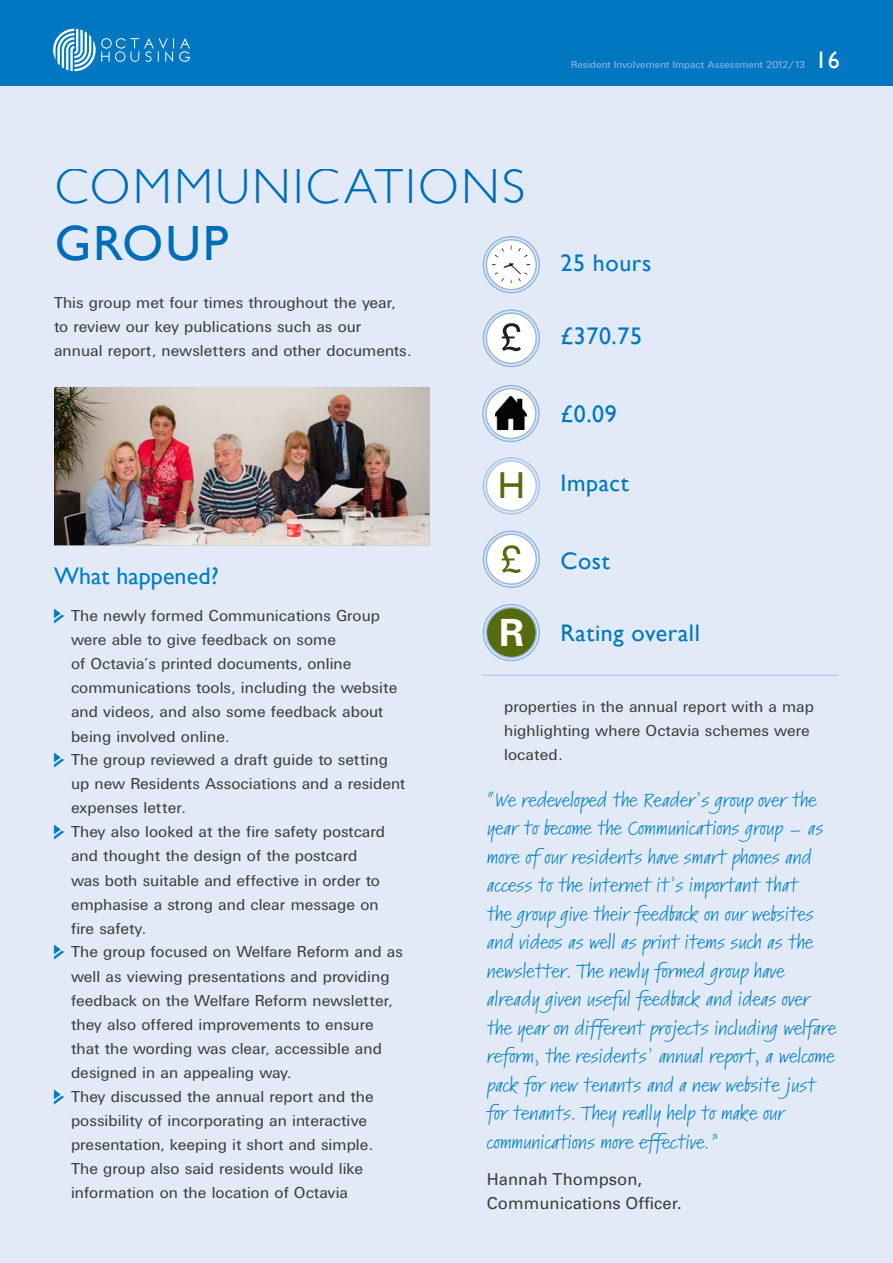
<style>
.page{position:relative;width:893px;height:1263px;background:#e1eaf6}
.page>*{position:absolute;margin:0;border:0;box-sizing:border-box;transform-origin:0 0}
.t1{font:300 49.5px "Gill Sans";letter-spacing:.05em;color:#0077c0}
.t2{font:49.5px "Gill Sans";letter-spacing:.05em;color:#0077c0}
.t3{font:37.5px "Gill Sans";color:#556b0e}
.t4{font:700 37.5px "Univers";color:#fff}
.Regular_Sub-Header{font:24px "Gill Sans";letter-spacing:.025em;color:#0077c0}
.Body_Copy{font:24px "Gill Sans";letter-spacing:.005em;color:#007ec4}
.t5{font:24px "Gill Sans";color:#fff}
.Body_Copy-2{font:semi-expanded 18px/28.5px "Kremlin Pro";letter-spacing:.005em;color:#007ec4}
.Bulleted_List{font:16.5px/24px "Univers DTC";letter-spacing:.005em;color:#3e3e3f}
.Body_Copy-3{font:16.5px/24px "Univers DTC";letter-spacing:.005em;color:#3e3e3f}
.Body_Copy-4{font:16.5px/24px "Univers";letter-spacing:.005em;color:#3e3e3f}
.t6{font:10.5px "Univers DTC";letter-spacing:.005em;color:#94b7e0}
.s1{font-family:"Pointers";color:#0077c0}
</style>
<div class="page">
<div style="left:0;top:0;width:893px;height:85px;background:#0077c0"></div>
<img style="left:54px;top:387px;width:375px;height:158px">
<svg style="left:53px;top:29px;width:137px;height:42px"></svg>
<hr style="left:483px;top:675px;width:356px;height:1px;background:#adc6e7">
<svg style="left:486px;top:240px;width:50px;height:50px"></svg>
<div style="left:483px;top:236px;width:57px;height:57px;border:1px solid #94b7e0;border-radius:50%"></div>
<div style="left:486px;top:239px;width:51px;height:51px;border:1px solid #94b7e0;border-radius:50%"></div>
<img style="left:492px;top:246px;width:38px;height:37px">
<div style="left:486px;top:461px;width:50px;height:50px;background:#fff;border-radius:50%"></div>
<div style="left:483px;top:457px;width:57px;height:57px;border:1px solid #adc6e7;border-radius:50%"></div>
<div style="left:486px;top:460px;width:51px;height:51px;border:1px solid #adc6e7;border-radius:50%"></div>
<div style="left:486px;top:313px;width:50px;height:50px;background:#fff;border-radius:50%"></div>
<div style="left:483px;top:309px;width:57px;height:58px;border:1px solid #94b7e0;border-radius:50%"></div>
<div style="left:486px;top:312px;width:51px;height:52px;border:1px solid #94b7e0;border-radius:50%"></div>
<svg style="left:502px;top:323px;width:19px;height:28px"></svg>
<div style="left:486px;top:534px;width:50px;height:50px;background:#fff;border-radius:50%"></div>
<div style="left:483px;top:530px;width:57px;height:58px;border:1px solid #94b7e0;border-radius:50%"></div>
<div style="left:486px;top:533px;width:51px;height:52px;border:1px solid #94b7e0;border-radius:50%"></div>
<svg style="left:502px;top:545px;width:19px;height:28px"></svg>
<div style="left:486px;top:608px;width:50px;height:49px;background:#556b0e;border-radius:50%"></div>
<div style="left:483px;top:604px;width:57px;height:57px;border:1px solid #94b7e0;border-radius:50%"></div>
<div style="left:486px;top:607px;width:51px;height:51px;border:1px solid #94b7e0;border-radius:50%"></div>
<div style="left:486px;top:389px;width:50px;height:49px;background:#fff;border-radius:50%"></div>
<div style="left:482px;top:385px;width:58px;height:57px;border:1px solid #94b7e0;border-radius:50%"></div>
<div style="left:485px;top:388px;width:52px;height:51px;border:1px solid #94b7e0;border-radius:50%"></div>
<img style="left:496px;top:396px;width:30px;height:34px">
<p class="t6" style="left:571px;top:59px;width:236px">Resident Involvement Impact Assessment 2012/13</p>
<p class="t5" style="left:815px;top:46px;width:26px">16</p>
<h1 class="t1" style="left:54px;top:159px;width:473px">COMMUNICATIONS</h1>
<h1 class="t2" style="left:54px;top:215px;width:176px">GROUP</h1>
<p class="Body_Copy-3" style="left:54px;top:290px;width:359px">This group met four times throughout the year, to review our key publications such as our annual report, newsletters and other documents.</p>
<p class="Regular_Sub-Header" style="left:560px;top:248px;width:92px">25 hours</p>
<p class="Regular_Sub-Header" style="left:560px;top:322px;width:83px">£370.75</p>
<p class="Regular_Sub-Header" style="left:560px;top:399px;width:58px">£0.09</p>
<p class="Body_Copy" style="left:54px;top:562px;width:166px">What happened?</p>
<p class="Bulleted_List" style="left:71px;top:604px;width:328px;text-indent:-17px"><span class="s1">j</span> The newly formed Communications Group were able to give feedback on some<br>of Octavia’s printed documents, online communications tools, including the website and videos, and also some feedback about being involved online.</p>
<p class="Bulleted_List" style="left:71px;top:748px;width:336px;text-indent:-17px"><span class="s1">j</span> The group reviewed a draft guide to setting up new Residents Associations and a resident expenses letter.</p>
<p class="Bulleted_List" style="left:71px;top:820px;width:316px;text-indent:-17px"><span class="s1">j</span> They also looked at the fire safety postcard and thought the design of the postcard was both suitable and effective in order to emphasise a strong and clear message on fire safety.</p>
<p class="Bulleted_List" style="left:71px;top:940px;width:333px;text-indent:-17px"><span class="s1">j</span> The group focused on Welfare Reform and as well as viewing presentations and providing feedback on the Welfare Reform newsletter, they also offered improvements to ensure that the wording was clear, accessible and designed in an appealing way.</p>
<p class="Bulleted_List" style="left:71px;top:1084px;width:304px;text-indent:-17px"><span class="s1">j</span> They discussed the annual report and the possibility of incorporating an interactive presentation, keeping it short and simple.<br>The group also said residents would like information on the location of Octavia</p>
<p class="t3" style="left:498px;top:463px;width:29px">H</p>
<p class="Regular_Sub-Header" style="left:560px;top:469px;width:70px">Impact</p>
<p class="Regular_Sub-Header" style="left:560px;top:547px;width:51px">Cost</p>
<p class="t4" style="left:499px;top:610px;width:27px">R</p>
<p class="Regular_Sub-Header" style="left:560px;top:618px;width:141px">Rating overall</p>
<p class="Bulleted_List" style="left:504px;top:694px;width:311px">properties in the annual report with a map highlighting where Octavia schemes were located.</p>
<p class="Body_Copy-2" style="left:487px;top:786px;width:351px">“We redeveloped the Reader’s group over the year to become the Communications group – as more of our residents have smart phones and access to the internet it’s important that<br>the group give their feedback on our websites and videos as well as print items such as the newsletter. The newly formed group have already given useful feedback and ideas over the year on different projects including welfare reform, the residents’ annual report, a welcome pack for new tenants and a new website just for tenants. They really help to make our communications more effective.”</p>
<p class="Body_Copy-4" style="left:487px;top:1168px;width:196px">Hannah Thompson,<br>Communications Officer.</p>
</div>
